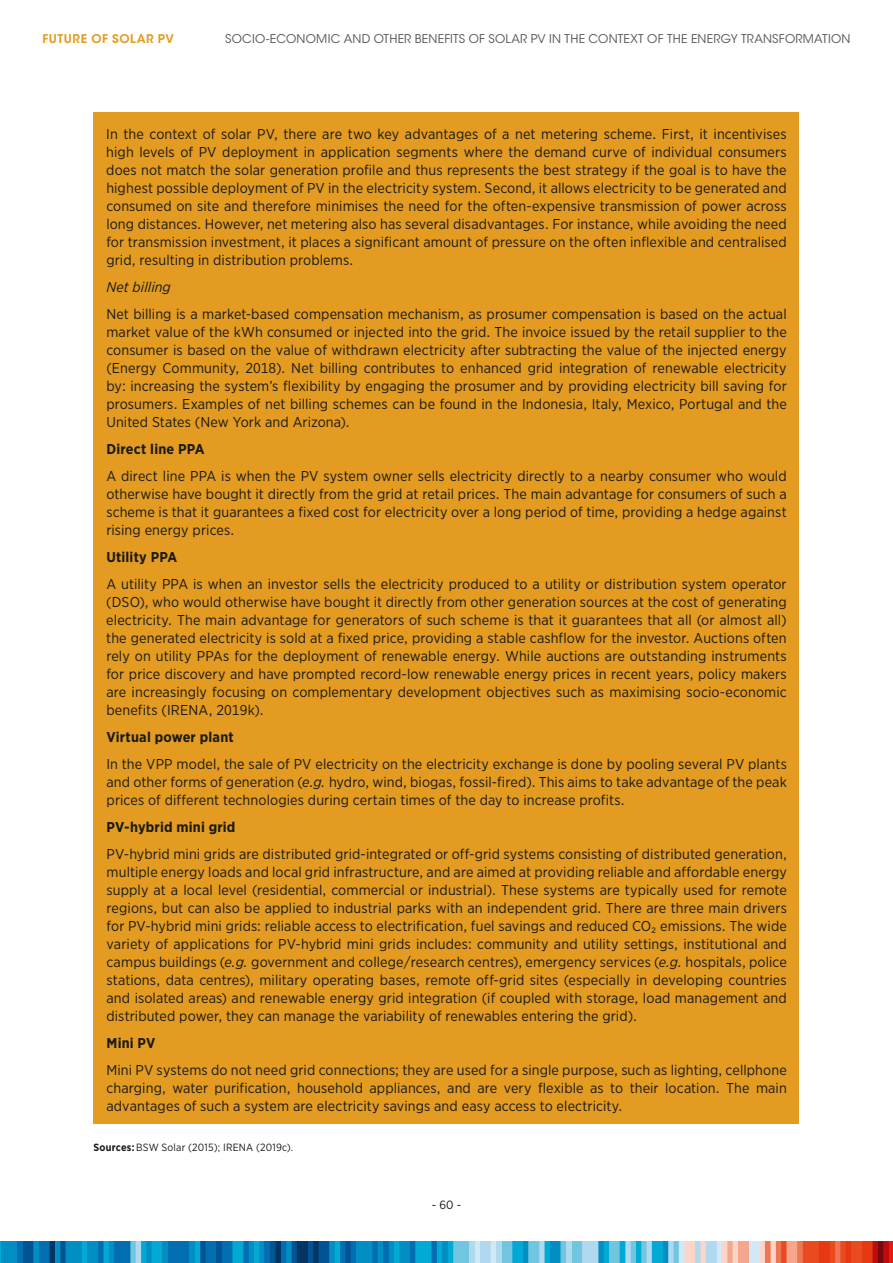
<style>
.page{position:relative;width:893px;height:1263px;background:#fff}
.page>*{position:absolute;margin:0;border:0;box-sizing:border-box;transform-origin:0 0}
.t1{font:14.25px/18px "Gotham Narrow";letter-spacing:.005em;color:#1a1a18;text-align:justify}
.t2{font:700 14.25px "Gotham Narrow";letter-spacing:.01em;color:#1a1a18}
.t3{font:italic 14.25px "Gotham Narrow";letter-spacing:.005em;color:#1a1a18}
.t4{font:12px "ITC Avant Garde Std";letter-spacing:.02em;color:#565656}
.t5{font:600 12px "ITC Avant Garde Std";letter-spacing:.045em;color:#e39b21}
.t6{font:12px "Gotham Narrow";color:#1a1a18}
.t7{font:10.5px "Gotham Narrow";letter-spacing:.02em;color:#1a1a18}
.s1{font-style:italic}
.s2{font-weight:700}
</style>
<div class="page">
<svg style="left:0;top:1242px;width:889px;height:21px;background:#5091b0"></svg>
<hr style="left:889px;top:1242px;width:4px;height:21px;background:#e41d10">
<div style="left:94px;top:112px;width:705px;height:1011px;background:#e39b21"></div>
<p class="t5" style="left:43px;top:31px;width:133px">FUTURE OF SOLAR PV</p>
<p class="t4" style="left:225px;top:31px;width:627px">SOCIO-ECONOMIC AND OTHER BENEFITS OF SOLAR PV IN THE CONTEXT OF THE ENERGY TRANSFORMATION</p>
<p class="t1" style="left:106px;top:124px;width:682px">In the context of solar PV, there are two key advantages of a net metering scheme. First, it incentivises high levels of PV deployment in application segments where the demand curve of individual consumers does not match the solar generation profile and thus represents the best strategy if the goal is to have the highest possible deployment of PV in the electricity system. Second, it allows electricity to be generated and consumed on site and therefore minimises the need for the often-expensive transmission of power across long distances. However, net metering also has several disadvantages. For instance, while avoiding the need for transmission investment, it places a significant amount of pressure on the often inflexible and centralised grid, resulting in distribution problems.</p>
<p class="t3" style="left:106px;top:278px;width:66px">Net billing</p>
<p class="t1" style="left:106px;top:304px;width:682px">Net billing is a market-based compensation mechanism, as prosumer compensation is based on the actual market value of the kWh consumed or injected into the grid. The invoice issued by the retail supplier to the consumer is based on the value of withdrawn electricity after subtracting the value of the injected energy (Energy Community, 2018). Net billing contributes to enhanced grid integration of renewable electricity by: increasing the system’s flexibility by engaging the prosumer and by providing electricity bill saving for prosumers. Examples of net billing schemes can be found in the Indonesia, Italy, Mexico, Portugal and the United States (New York and Arizona).</p>
<p class="t2" style="left:106px;top:439px;width:100px">Direct line PPA</p>
<p class="t1" style="left:106px;top:466px;width:682px">A direct line PPA is when the PV system owner sells electricity directly to a nearby consumer who would otherwise have bought it directly from the grid at retail prices. The main advantage for consumers of such a scheme is that it guarantees a fixed cost for electricity over a long period of time, providing a hedge against rising energy prices.</p>
<p class="t2" style="left:106px;top:547px;width:72px">Utility PPA</p>
<p class="t1" style="left:106px;top:574px;width:682px">A utility PPA is when an investor sells the electricity produced to a utility or distribution system operator (DSO), who would otherwise have bought it directly from other generation sources at the cost of generating electricity. The main advantage for generators of such scheme is that it guarantees that all (or almost all) the generated electricity is sold at a fixed price, providing a stable cashflow for the investor. Auctions often rely on utility PPAs for the deployment of renewable energy. While auctions are outstanding instruments for price discovery and have prompted record-low renewable energy prices in recent years, policy makers are increasingly focusing on complementary development objectives such as maximising socio-economic benefits (IRENA, 2019k).</p>
<p class="t2" style="left:106px;top:727px;width:129px">Virtual power plant</p>
<p class="t1" style="left:106px;top:754px;width:682px">In the VPP model, the sale of PV electricity on the electricity exchange is done by pooling several PV plants and other forms of generation (<span class="s1">e.g.</span> hydro, wind, biogas, fossil-fired). This aims to take advantage of the peak prices of different technologies during certain times of the day to increase profits.</p>
<p class="t2" style="left:107px;top:817px;width:130px">PV-hybrid mini grid</p>
<p class="t1" style="left:106px;top:844px;width:682px">PV-hybrid mini grids are distributed grid-integrated or off-grid systems consisting of distributed generation, multiple energy loads and local grid infrastructure, and are aimed at providing reliable and affordable energy supply at a local level (residential, commercial or industrial). These systems are typically used for remote regions, but can also be applied to industrial parks with an independent grid. There are three main drivers for PV-hybrid mini grids: reliable access to electrification, fuel savings and reduced CO₂ emissions. The wide variety of applications for PV-hybrid mini grids includes: community and utility settings, institutional and campus buildings (<span class="s1">e.g.</span> government and college/research centres), emergency services (<span class="s1">e.g.</span> hospitals, police stations, data centres), military operating bases, remote off-grid sites (especially in developing countries and isolated areas) and renewable energy grid integration (if coupled with storage, load management and distributed power, they can manage the variability of renewables entering the grid).</p>
<p class="t2" style="left:106px;top:1033px;width:51px">Mini PV</p>
<p class="t1" style="left:106px;top:1060px;width:682px">Mini PV systems do not need grid connections; they are used for a single purpose, such as lighting, cellphone charging, water purification, household appliances, and are very flexible as to their location. The main advantages of such a system are electricity savings and easy access to electricity.</p>
<p class="t7" style="left:94px;top:1140px;width:201px"><span class="s2">Sources:</span>BSW Solar (2015); IRENA (2019c).</p>
<p class="t6" style="left:432px;top:1197px;width:31px">- 60 -</p>
</div>
